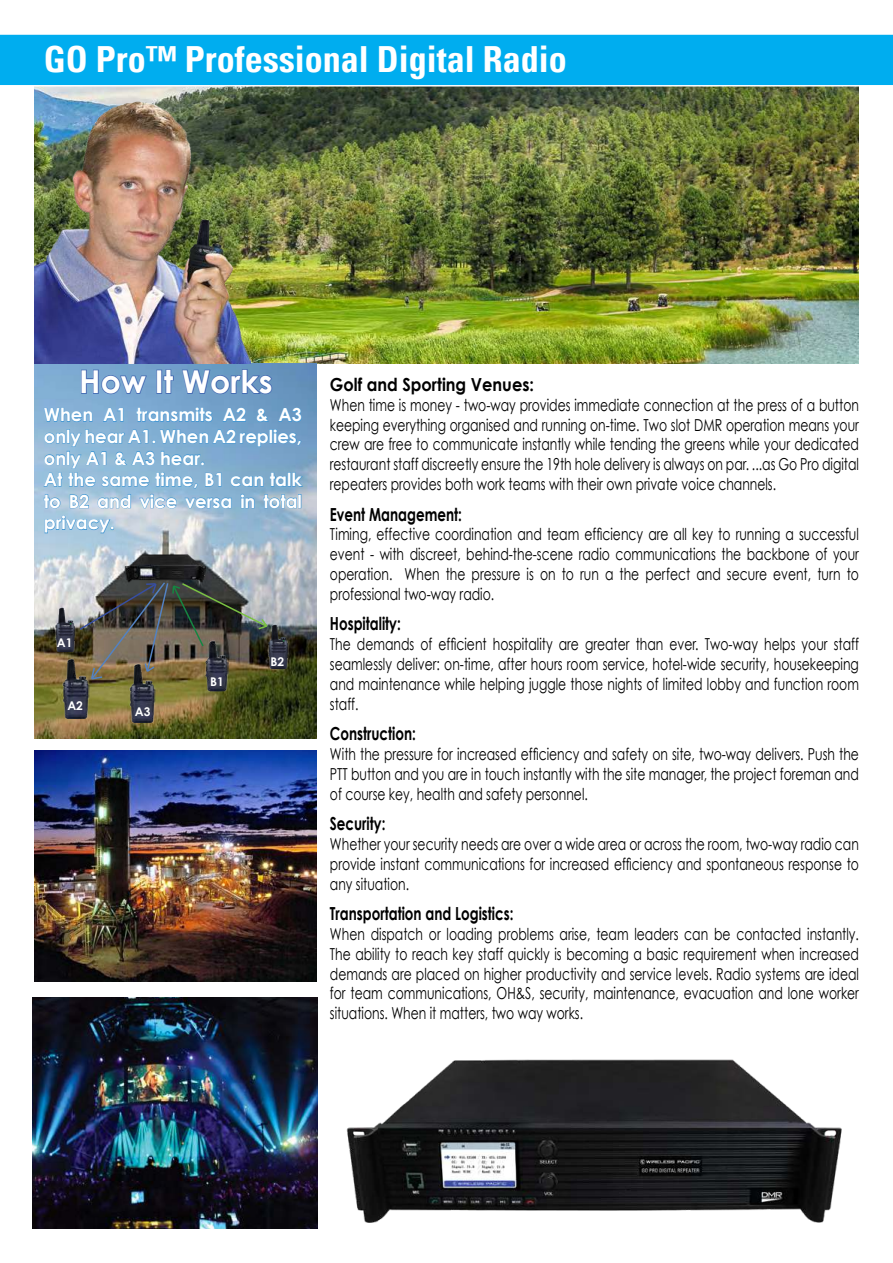
<style>
.page{position:relative;width:893px;height:1263px;background:#fff}
.page>*{position:absolute;margin:0;border:0;box-sizing:border-box;transform-origin:0 0}
.t1{font:700 condensed 36px "Univers";color:#fff}
.t2{font:700 31.5px "Century Gothic";color:#fff}
.t3{font:700 18px/21.6px "Century Gothic";color:#fff}
.t4{font:700 18px "Century Gothic";color:#000;scale:.75 1}
.t5{font:700 18px "Century Gothic";color:#000;scale:.9 1}
.t6{font:16.5px/19.8px "Century Gothic";color:#000;text-align:justify;scale:.75 1}
.t7{font:700 12px "Century Gothic";color:#fff}
</style>
<div class="page">
<img style="left:34px;top:87px;width:825px;height:277px">
<img style="left:34px;top:364px;width:282px;height:375px">
<div style="left:0;top:34px;width:893px;height:53px;background:#00adef"></div>
<img style="left:346px;top:1059px;width:496px;height:164px">
<svg style="left:80px;top:369px;width:68px;height:26px"></svg>
<div style="left:156px;top:370px;width:6px;height:24px;border:2px solid #3f64af"></div>
<svg style="left:163px;top:369px;width:11px;height:25px"></svg>
<svg style="left:181px;top:368px;width:92px;height:27px"></svg>
<img style="left:125px;top:553px;width:81px;height:28px">
<img style="left:55px;top:607px;width:20px;height:45px">
<img style="left:269px;top:624px;width:19px;height:44px">
<img style="left:61px;top:659px;width:28px;height:59px">
<img style="left:128px;top:681px;width:28px;height:42px">
<img style="left:78px;top:581px;width:191px;height:100px">
<img style="left:205px;top:641px;width:23px;height:50px">
<svg style="left:43px;top:407px;width:50px;height:15px"></svg>
<svg style="left:103px;top:408px;width:21px;height:14px"></svg>
<svg style="left:136px;top:407px;width:77px;height:15px"></svg>
<svg style="left:222px;top:407px;width:24px;height:15px"></svg>
<svg style="left:256px;top:408px;width:14px;height:14px"></svg>
<svg style="left:278px;top:407px;width:24px;height:15px"></svg>
<svg style="left:43px;top:429px;width:261px;height:80px"></svg>
<div style="left:298px;top:494px;width:3px;height:14px;border:1px solid #4598d3"></div>
<svg style="left:44px;top:515px;width:71px;height:19px"></svg>
<img style="left:33px;top:997px;width:284px;height:232px">
<img style="left:34px;top:751px;width:282px;height:230px">
<img style="left:34px;top:94px;width:216px;height:270px">
<h1 class="t1" style="left:44px;top:46px;width:524px">GO Pro™ Professional Digital Radio</h1>
<h2 class="t2" style="left:79px;top:369px;width:195px">How It Works</h2>
<p class="t3" style="left:44px;top:406px;width:260px">When A1 transmits A2 &amp; A3 only hear A1. When A2 replies, only A1 &amp; A3 hear.<br>At the same time, B1 can talk to B2 and vice versa in total privacy.</p>
<p class="t7" style="left:57px;top:638px;width:17px">A1</p>
<p class="t7" style="left:67px;top:701px;width:17px">A2</p>
<p class="t7" style="left:135px;top:707px;width:17px">A3</p>
<p class="t7" style="left:210px;top:677px;width:15px">B1</p>
<p class="t7" style="left:270px;top:657px;width:15px">B2</p>
<p class="t5" style="left:330px;top:377px;width:228px">Golf and Sporting Venues:</p>
<p class="t6" style="left:330px;top:396px;width:707px">When time is money - two-way provides immediate connection at the press of a button keeping everything organised and running on-time. Two slot DMR operation means your crew are free to communicate instantly while tending the greens while your dedicated restaurant staff discreetly ensure the 19th hole delivery is always on par. ...as Go Pro digital repeaters provides both work teams with their own private voice channels.</p>
<p class="t4" style="left:330px;top:507px;width:178px">Event Management:</p>
<p class="t6" style="left:330px;top:524px;width:707px">Timing, effective coordination and team efficiency are all key to running a successful event - with discreet, behind-the-scene radio communications the backbone of your operation. When the pressure is on to run a the perfect and secure event, turn to professional two-way radio.</p>
<p class="t4" style="left:330px;top:617px;width:96px">Hospitality:</p>
<p class="t6" style="left:330px;top:634px;width:707px">The demands of efficient hospitality are greater than ever. Two-way helps your staff seamlessly deliver: on-time, after hours room service, hotel-wide security, housekeeping and maintenance while helping juggle those nights of limited lobby and function room staff.</p>
<p class="t4" style="left:330px;top:727px;width:116px">Construction:</p>
<p class="t6" style="left:330px;top:744px;width:707px">With the pressure for increased efficiency and safety on site, two-way delivers. Push the PTT button and you are in touch instantly with the site manager, the project foreman and of course key, health and safety personnel.</p>
<p class="t4" style="left:330px;top:817px;width:76px">Security:</p>
<p class="t6" style="left:330px;top:835px;width:707px">Whether your security needs are over a wide area or across the room, two-way radio can provide instant communications for increased efficiency and spontaneous response to any situation.</p>
<p class="t4" style="left:330px;top:907px;width:246px">Transportation and Logistics:</p>
<p class="t6" style="left:330px;top:925px;width:707px">When dispatch or loading problems arise, team leaders can be contacted instantly.<br>The ability to reach key staff quickly is becoming a basic requirement when increased demands are placed on higher productivity and service levels. Radio systems are ideal for team communications, OH&amp;S, security, maintenance, evacuation and lone worker situations. When it matters, two way works.</p>
</div>
